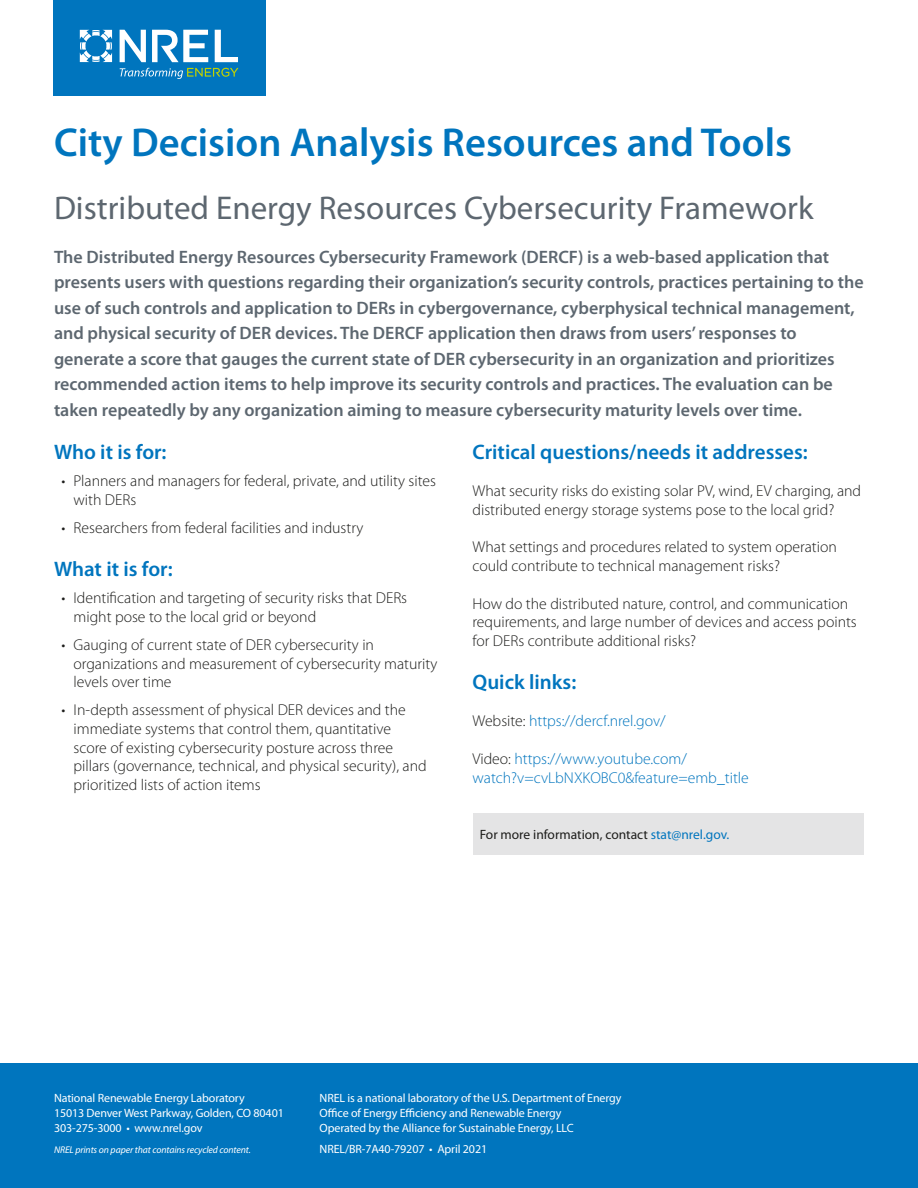
<style>
.page{position:relative;width:918px;height:1188px;background:#fff}
.page>*{position:absolute;margin:0;border:0;box-sizing:border-box;transform-origin:0 0}
.Title_ACES{font:600 40.5px "Myriad Pro";color:#0075be}
.Subhead_ACES{font:33px "Myriad Pro";color:#5d6770}
.t1{font:600 21px "Myriad Pro";color:#0075be}
.Intro{font:600 18px/25.5px "Myriad Pro";color:#5d6770}
.Body_L1{font:300 15.75px/18.8px "Myriad Pro";color:#1d1d1b}
.Body_L1-2{font:300 15.75px/18.8px "Myriad Pro";color:#0075be}
.Contact__URL{font:13.5px "Myriad Pro";color:#1d1d1b}
.Boilerplate{font:12px/15px "Myriad Pro";letter-spacing:-.01em;color:#fff}
.Recycled_Content{font:italic 9.75px "Myriad Pro";letter-spacing:-.01em;color:#fff}
.s1{color:#1d1d1b}
.s2{color:#0075be}
</style>
<div class="page">
<div style="left:0;top:1063px;width:918px;height:125px;background:#0075be"></div>
<div style="left:473px;top:813px;width:391px;height:41px;background:#e4e4e5"></div>
<div style="left:53px;top:0;width:213px;height:95px;background:#0075be"></div>
<svg style="left:80px;top:30px;width:32px;height:32px"></svg>
<svg style="left:120px;top:30px;width:26px;height:32px"></svg>
<svg style="left:152px;top:30px;width:56px;height:32px"></svg>
<svg style="left:215px;top:30px;width:23px;height:32px"></svg>
<svg style="left:120px;top:68px;width:118px;height:11px"></svg>
<p class="Title_ACES" style="left:54px;top:116px;width:739px">City Decision Analysis Resources and Tools</p>
<p class="Subhead_ACES" style="left:54px;top:187px;width:761px">Distributed Energy Resources Cybersecurity Framework</p>
<p class="Intro" style="left:54px;top:244px;width:811px">The Distributed Energy Resources Cybersecurity Framework (DERCF) is a web-based application that presents users with questions regarding their organization’s security controls, practices pertaining to the use of such controls and application to DERs in cybergovernance, cyberphysical technical management, and physical security of DER devices. The DERCF application then draws from users’ responses to generate a score that gauges the current state of DER cybersecurity in an organization and prioritizes recommended action items to help improve its security controls and practices. The evaluation can be taken repeatedly by any organization aiming to measure cybersecurity maturity levels over time.</p>
<h1 class="t1" style="left:54px;top:438px;width:114px">Who it is for:</h1>
<p class="Body_L1" style="left:74px;top:472px;width:364px;text-indent:-12px">• Planners and managers for federal, private, and utility sites with DERs</p>
<p class="Body_L1" style="left:62px;top:518px;width:303px">• Researchers from federal facilities and industry</p>
<h2 class="t1" style="left:54px;top:555px;width:120px">What it is for:</h2>
<p class="Body_L1" style="left:74px;top:589px;width:335px;text-indent:-12px">• Identification and targeting of security risks that DERs might pose to the local grid or beyond</p>
<p class="Body_L1" style="left:74px;top:635px;width:365px;text-indent:-12px">• Gauging of current state of DER cybersecurity in organizations and measurement of cybersecurity maturity levels over time</p>
<p class="Body_L1" style="left:74px;top:700px;width:355px;text-indent:-12px">• In-depth assessment of physical DER devices and the immediate systems that control them, quantitative score of existing cybersecurity posture across three pillars (governance, technical, and physical security), and prioritized lists of action items</p>
<h2 class="t1" style="left:472px;top:438px;width:337px">Critical questions/needs it addresses:</h2>
<p class="Body_L1" style="left:472px;top:481px;width:390px">What security risks do existing solar PV, wind, EV charging, and distributed energy storage systems pose to the local grid?</p>
<p class="Body_L1" style="left:472px;top:538px;width:366px">What settings and procedures related to system operation could contribute to technical management risks?</p>
<p class="Body_L1" style="left:472px;top:594px;width:386px">How do the distributed nature, control, and communication requirements, and large number of devices and access points for DERs contribute additional risks?</p>
<h2 class="t1" style="left:472px;top:668px;width:105px">Quick links:</h2>
<p class="Body_L1-2" style="left:472px;top:712px;width:195px"><span class="s1">Website:</span> https://dercf.nrel.gov/</p>
<p class="Body_L1-2" style="left:472px;top:749px;width:278px"><span class="s1">Video:</span> https://www.youtube.com/ watch?v=cvLbNXKOBC0&amp;feature=emb_title</p>
<p class="Contact__URL" style="left:480px;top:826px;width:251px">For more information, contact <span class="s2">stat@nrel.gov.</span></p>
<p class="Boilerplate" style="left:54px;top:1090px;width:231px">National Renewable Energy Laboratory<br>15013 Denver West Parkway, Golden, CO 80401<br>303-275-3000 • www.nrel.gov</p>
<p class="Recycled_Content" style="left:54px;top:1143px;width:198px">NREL prints on paper that contains recycled content.</p>
<p class="Boilerplate" style="left:320px;top:1090px;width:303px">NREL is a national laboratory of the U.S. Department of Energy<br>Office of Energy Efficiency and Renewable Energy<br>Operated by the Alliance for Sustainable Energy, LLC</p>
<p class="Boilerplate" style="left:320px;top:1141px;width:169px">NREL/BR-7A40-79207 • April 2021</p>
</div>
